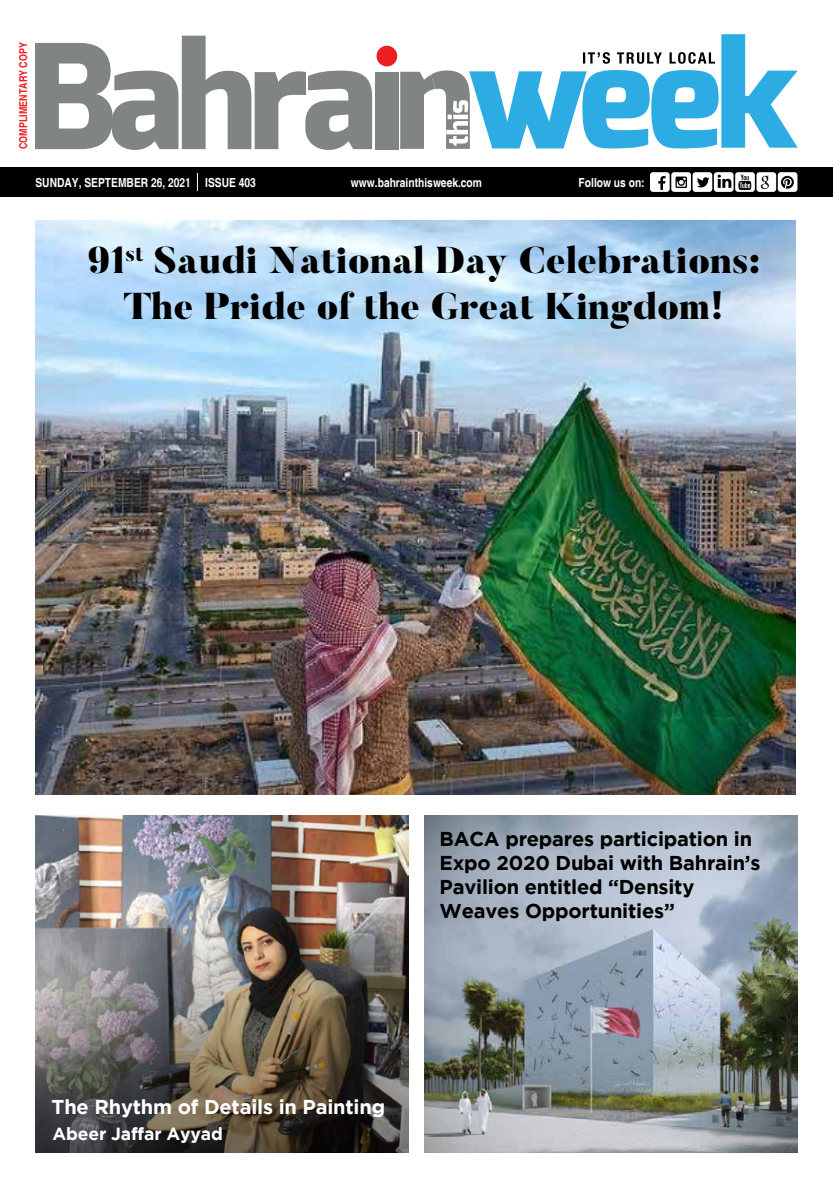
<style>
.page{position:relative;width:833px;height:1188px;background:#fff}
.page>*{position:absolute;margin:0;border:0;box-sizing:border-box;transform-origin:0 0}
.t1{font:900 37.12px/45.4px "Butler";color:#000;text-align:center}
.t2{font:700 20px/24px "Gotham";letter-spacing:-.01em;color:#000}
.t3{font:700 20px "Gotham";letter-spacing:-.01em;color:#fff}
.t4{font:700 17.5px "Gotham";letter-spacing:-.01em;color:#fff}
.t5{font:700 condensed 12.5px "Helvetica";color:#fff}
.t6{font:700 condensed 10.88px "Helvetica";color:#ed1d24}
</style>
<div class="page">
<img style="left:36px;top:815px;width:373px;height:96px">
<img style="left:36px;top:911px;width:373px;height:241px">
<div style="left:376px;top:46px;width:21px;height:20px;background:#ed1d24;border-radius:50%"></div>
<div style="left:0;top:167px;width:833px;height:29px;background:#000"></div>
<div style="left:650px;top:172px;width:19px;height:20px;background:#fff;border-radius:3px"></div>
<svg style="left:658px;top:176px;width:7px;height:14px"></svg>
<div style="left:692px;top:172px;width:20px;height:20px;background:#fff;border-radius:3px"></div>
<div style="left:671px;top:172px;width:20px;height:20px;background:#fff;border-radius:3px"></div>
<svg style="left:675px;top:176px;width:12px;height:12px"></svg>
<div style="left:756px;top:172px;width:20px;height:20px;background:#fff;border-radius:3px"></div>
<svg style="left:761px;top:176px;width:8px;height:13px"></svg>
<div style="left:777px;top:172px;width:20px;height:20px;background:#fff;border-radius:3px"></div>
<svg style="left:781px;top:176px;width:13px;height:13px"></svg>
<svg style="left:697px;top:172px;width:58px;height:20px"></svg>
<svg style="left:197px;top:173px;width:1px;height:18px"></svg>
<div style="left:375px;top:72px;width:24px;height:77px;background:#818485"></div>
<svg style="left:35px;top:36px;width:337px;height:114px"></svg>
<svg style="left:400px;top:34px;width:397px;height:115px"></svg>
<img style="left:35px;top:221px;width:761px;height:573px">
<img style="left:424px;top:815px;width:373px;height:337px">
<p class="t6" style="left:17px;top:149px;width:108px;rotate:-90deg">COMPLIMENTARY COPY</p>
<p class="t5" style="left:35px;top:174px;width:222px">SUNDAY, SEPTEMBER 26, 2021 ISSUE 403</p>
<p class="t5" style="left:351px;top:174px;width:133px">www.bahrainthisweek.com</p>
<p class="t5" style="left:578px;top:174px;width:68px">Follow us on:</p>
<h1 class="t1" style="left:87px;top:239px;width:674px">91<sup>st</sup> Saudi National Day Celebrations:<br>The Pride of the Great Kingdom!</h1>
<p class="t2" style="left:439px;top:826px;width:322px">BACA prepares participation in<br>Expo 2020 Dubai with Bahrain’s<br>Pavilion entitled “Density<br>Weaves Opportunities”</p>
<p class="t3" style="left:52px;top:1094px;width:335px">The Rhythm of Details in Painting</p>
<p class="t4" style="left:53px;top:1122px;width:172px">Abeer Jaffar Ayyad</p>
</div>
